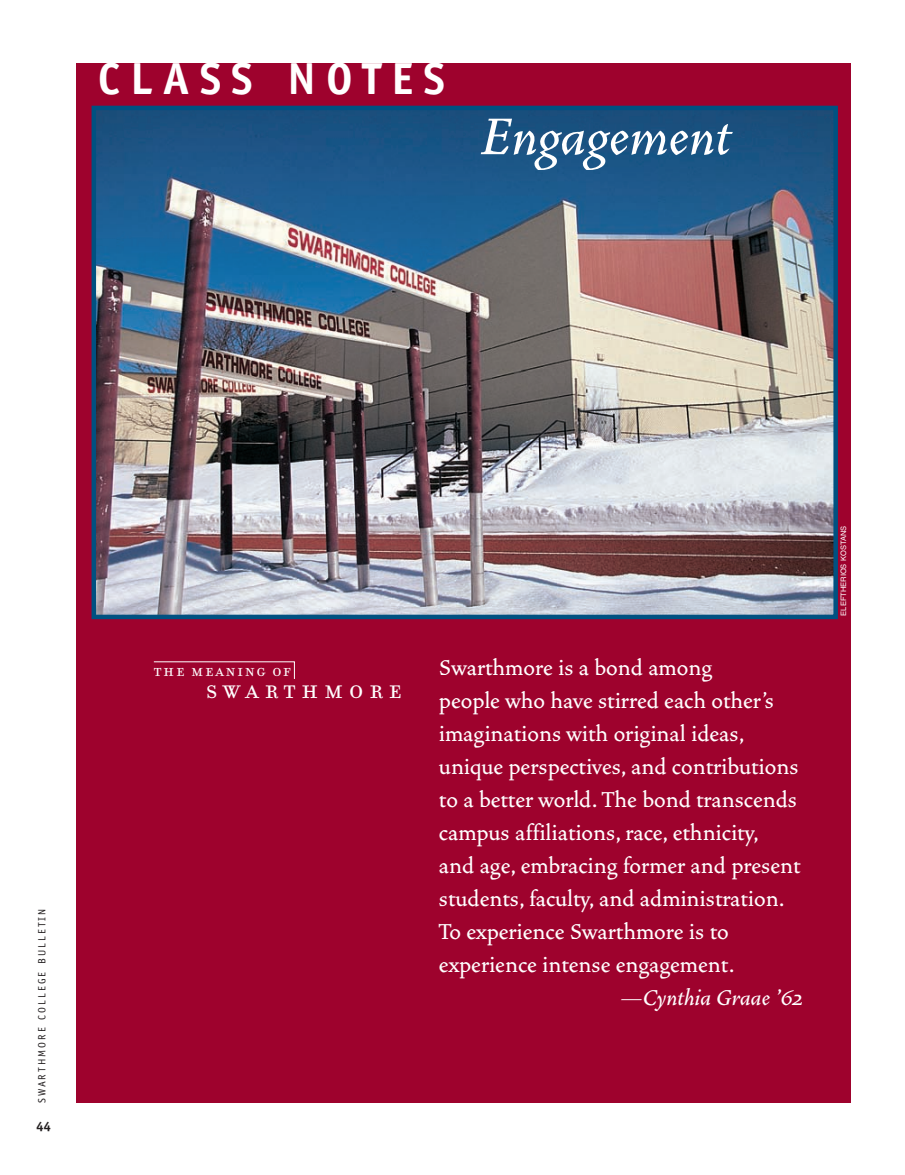
<style>
.page{position:relative;width:905px;height:1175px;background:#fff}
.page>*{position:absolute;margin:0;border:0;box-sizing:border-box;transform-origin:0 0}
.t1{font:italic 500 64.5px "Vendetta";color:#fff}
.t2{font:700 45px "Officina Sans";letter-spacing:.22em;color:#fff}
.t3{font:30.75px "Filosofia Small Caps";letter-spacing:.18em;color:#fff}
.t4{font:500 27px "Vendetta";color:#fff}
.t5{font:italic 500 27px "Vendetta";color:#fff}
.t6{font:19.65px "Filosofia Small Caps";letter-spacing:.08em;color:#fff}
.t7{font:700 13.5px "Officina Sans";color:#231f20}
.t8{font:10.5px "Officina Sans";letter-spacing:.2em;color:#231f20}
.t9{font:7.5px "Helvetica";color:#fff}
</style>
<div class="page">
<div style="left:76px;top:63px;width:774px;height:1039px;background:#9e022d"></div>
<img style="left:97px;top:111px;width:735px;height:503px">
<div style="left:92px;top:106px;width:745px;height:513px;border:4px solid #005181"></div>
<svg style="left:154px;top:661px;width:141px;height:18px"></svg>
<p class="t2" style="left:98px;top:61px;width:349px">CLASS NOTES</p>
<p class="t1" style="left:482px;top:94px;width:251px">Engagement</p>
<p class="t8" style="left:38px;top:1103px;width:196px;rotate:-90deg">SWARTHMORE COLLEGE BULLETIN</p>
<p class="t7" style="left:36px;top:1121px;width:17px">44</p>
<p class="t6" style="left:154px;top:657px;width:139px">the meaning of</p>
<p class="t3" style="left:206px;top:669px;width:197px">swarthmore</p>
<p class="t4" style="left:439px;top:650px;width:274px">Swarthmore is a bond among</p>
<p class="t4" style="left:439px;top:683px;width:336px">people who have stirred each other’s</p>
<p class="t4" style="left:439px;top:716px;width:307px">imaginations with original ideas,</p>
<p class="t4" style="left:439px;top:749px;width:361px">unique perspectives, and contributions</p>
<p class="t4" style="left:439px;top:782px;width:359px">to a better world. The bond transcends</p>
<p class="t4" style="left:439px;top:815px;width:321px">campus affiliations, race, ethnicity,</p>
<p class="t4" style="left:439px;top:848px;width:363px">and age, embracing former and present</p>
<p class="t4" style="left:439px;top:881px;width:347px">students, faculty, and administration.</p>
<p class="t4" style="left:439px;top:914px;width:291px">To experience Swarthmore is to</p>
<p class="t4" style="left:439px;top:947px;width:297px">experience intense engagement.</p>
<p class="t5" style="left:621px;top:980px;width:184px">—Cynthia Graae ’62</p>
<p class="t9" style="left:839px;top:615px;width:91px;rotate:-90deg">ELEFTHERIOS KOSTANS</p>
</div>
